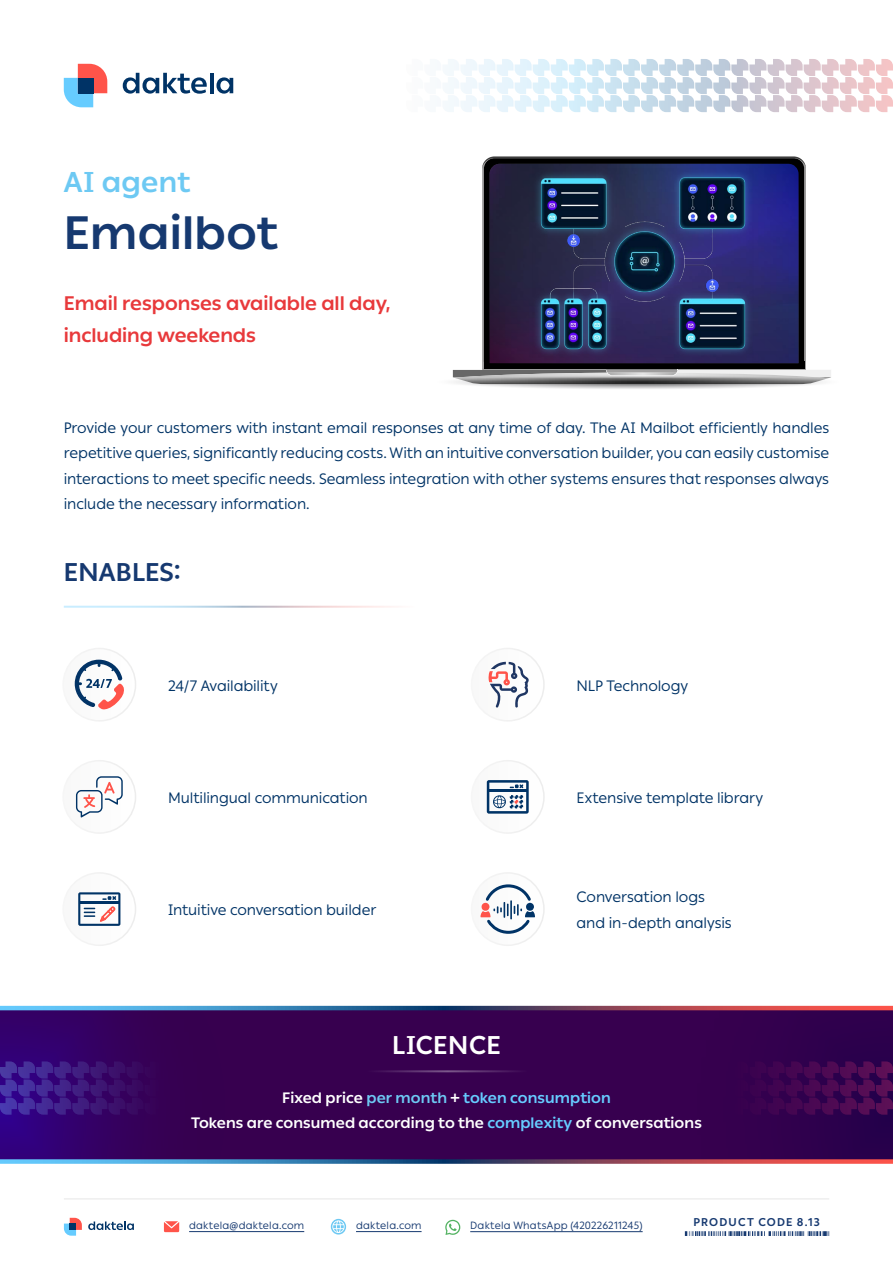
<style>
.page{position:relative;width:893px;height:1263px;background:#fff}
.page>*{position:absolute;margin:0;border:0;box-sizing:border-box;transform-origin:0 0}
.t1{font:700 46.5px "Ping LCG";letter-spacing:.005em;color:#163970}
.t2{font:700 28.5px "Ping LCG";letter-spacing:.015em;color:#6dc9f3}
.t3{font:700 25.5px "Ping LCG";letter-spacing:.01em;color:#163970}
.t4{font:700 25.5px "Ping LCG";letter-spacing:.02em;color:#fff}
.t5{font:700 19.5px/31.5px "Ping LCG";color:#e8393b}
.t6{font:15px/25.5px "Ping LCG";letter-spacing:-.005em;color:#036;text-align:justify}
.t7{font:700 15px/25.5px "Ping LCG";letter-spacing:.005em;color:#fff;text-align:center}
.t8{font:700 11.25px "Ping LCG";letter-spacing:.11em;color:#163970}
.t9{font:10.5px "Ping LCG";letter-spacing:.02em;color:#163970}
.s1{color:#6dc9f3}
.s2{color:#6cf}
</style>
<div class="page">
<svg style="left:64px;top:1218px;width:18px;height:18px"></svg>
<div style="left:70px;top:1223px;width:6px;height:7px;background:#036"></div>
<svg style="left:88px;top:1221px;width:46px;height:9px"></svg>
<hr style="left:189px;top:1231px;width:115px;height:1px;background:#163970">
<svg style="left:164px;top:1221px;width:15px;height:11px"></svg>
<hr style="left:356px;top:1231px;width:66px;height:1px;background:#163970">
<svg style="left:331px;top:1219px;width:15px;height:15px"></svg>
<svg style="left:332px;top:1220px;width:13px;height:13px"></svg>
<svg style="left:445px;top:1220px;width:15px;height:15px"></svg>
<hr style="left:470px;top:1231px;width:173px;height:1px;background:#163970">
<div style="left:0;top:1008px;width:893px;height:153px;background:#37004f"></div>
<svg style="left:749px;top:59px;width:144px;height:53px"></svg>
<svg style="left:64px;top:64px;width:43px;height:43px"></svg>
<div style="left:78px;top:78px;width:15px;height:15px;background:#036"></div>
<svg style="left:123px;top:73px;width:84px;height:21px"></svg>
<hr style="left:210px;top:73px;width:3px;height:20px;background:#036">
<svg style="left:216px;top:77px;width:17px;height:17px"></svg>
<hr style="left:64px;top:1198px;width:765px;height:1px;background:#e6e6e6">
<svg style="left:672px;top:1010px;width:221px;height:149px"></svg>
<svg style="left:0;top:1010px;width:226px;height:149px"></svg>
<hr style="left:366px;top:1070px;width:161px;height:2px;background:#fff">
<svg style="left:0;top:1006px;width:893px;height:4px;background:#6f6b8b"></svg>
<svg style="left:0;top:1159px;width:893px;height:5px;background:#716b8d"></svg>
<svg style="left:482px;top:156px;width:324px;height:14px"></svg>
<svg style="left:484px;top:362px;width:320px;height:7px;background:#020204"></svg>
<svg style="left:484px;top:158px;width:320px;height:204px;background:#08080b"></svg>
<img style="left:490px;top:164px;width:308px;height:199px">
<svg style="left:453px;top:369px;width:378px;height:9px"></svg>
<img style="left:642px;top:373px;width:35px;height:3px">
<img style="left:607px;top:373px;width:65px;height:2px">
<img style="left:454px;top:377px;width:374px;height:7px">
<img style="left:532px;top:169px;width:221px;height:189px">
<svg style="left:685px;top:1231px;width:145px;height:5px"></svg>
<div style="left:63px;top:648px;width:73px;height:73px;background:#fbfbfb;border-radius:36px"></div>
<div style="left:62px;top:648px;width:74px;height:74px;border:2px solid #fff;border-radius:50%"></div>
<svg style="left:74px;top:659px;width:50px;height:50px"></svg>
<div style="left:472px;top:648px;width:72px;height:73px;background:#fbfbfb;border-radius:36px"></div>
<div style="left:471px;top:648px;width:74px;height:74px;border:2px solid #fff;border-radius:50%"></div>
<svg style="left:489px;top:662px;width:40px;height:45px"></svg>
<div style="left:63px;top:761px;width:73px;height:72px;background:#fbfbfb;border-radius:36px"></div>
<div style="left:62px;top:760px;width:74px;height:74px;border:2px solid #fff;border-radius:50%"></div>
<svg style="left:76px;top:776px;width:47px;height:41px"></svg>
<div style="left:472px;top:761px;width:72px;height:72px;background:#fbfbfb;border-radius:36px"></div>
<div style="left:471px;top:760px;width:74px;height:74px;border:2px solid #fff;border-radius:50%"></div>
<svg style="left:487px;top:780px;width:42px;height:34px"></svg>
<div style="left:63px;top:873px;width:73px;height:72px;background:#fbfbfb;border-radius:36px"></div>
<div style="left:62px;top:872px;width:74px;height:74px;border:2px solid #fff;border-radius:50%"></div>
<svg style="left:78px;top:892px;width:42px;height:34px"></svg>
<div style="left:472px;top:873px;width:72px;height:72px;background:#fbfbfb;border-radius:36px"></div>
<div style="left:471px;top:872px;width:74px;height:74px;border:2px solid #fff;border-radius:50%"></div>
<svg style="left:480px;top:883px;width:55px;height:52px"></svg>
<h2 class="t2" style="left:64px;top:160px;width:128px">AI agent</h2>
<h1 class="t1" style="left:64px;top:197px;width:216px">Emailbot</h1>
<h3 class="t5" style="left:64px;top:287px;width:328px">Email responses available all day, including weekends</h3>
<p class="t6" style="left:64px;top:414px;width:767px">Provide your customers with instant email responses at any time of day. The AI Mailbot efficiently handles repetitive queries, significantly reducing costs. With an intuitive conversation builder, you can easily customise interactions to meet specific needs. Seamless integration with other systems ensures that responses always include the necessary information.</p>
<h3 class="t3" style="left:64px;top:553px;width:119px">ENABLES:</h3>
<p class="t6" style="left:168px;top:672px;width:111px">24/7 Availability</p>
<p class="t6" style="left:577px;top:672px;width:113px">NLP Technology</p>
<p class="t6" style="left:168px;top:784px;width:201px">Multilingual communication</p>
<p class="t6" style="left:577px;top:784px;width:188px">Extensive template library</p>
<p class="t6" style="left:168px;top:896px;width:210px">Intuitive conversation builder</p>
<h3 class="t4" style="left:392px;top:1026px;width:110px">LICENCE</h3>
<p class="t6" style="left:577px;top:884px;width:157px">Conversation logs and in-depth analysis</p>
<p class="t7" style="left:191px;top:1084px;width:512px">Fixed price <span class="s1">per month</span> + <span class="s2">token consumption<br></span>Tokens are consumed according to the <span class="s2">complexity</span> of conversations</p>
<p class="t9" style="left:189px;top:1218px;width:117px">daktela@daktela.com</p>
<p class="t9" style="left:356px;top:1218px;width:67px">daktela.com</p>
<p class="t9" style="left:470px;top:1218px;width:174px">Daktela WhatsApp (420226211245)</p>
<p class="t8" style="left:693px;top:1214px;width:128px">PRODUCT CODE 8.13</p>
</div>
